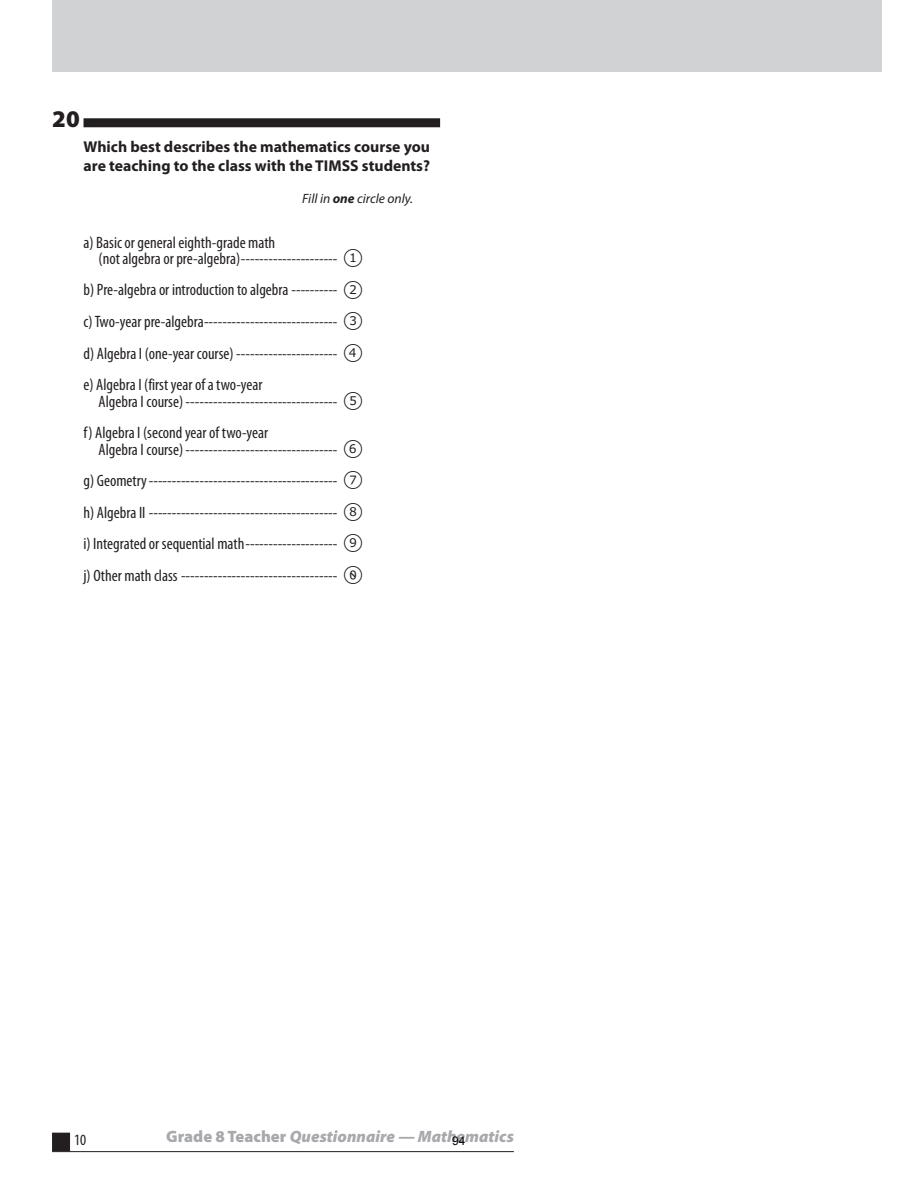
<style>
.page{position:relative;width:918px;height:1188px;background:#fff}
.page>*{position:absolute;margin:0;border:0;box-sizing:border-box;transform-origin:0 0}
.t1{font:900 24px "Myriad Pro";color:#231f20}
.t2{font:condensed 16.5px/16.5px "Myriad Pro";color:#231f20}
.t3{font:italic 900 16.5px "Myriad Pro";color:#a8a9ad}
.t4{font:700 15.75px/18.9px "Myriad Pro";color:#231f20}
.t5{font:condensed 15.75px "Myriad Pro";color:#231f20}
.t6{font:italic 13.5px "Myriad Pro";color:#231f20}
.t7{font:12px "Arial";color:#000}
.s1{font-weight:700}
.s2{font-family:"TIMSS options";font-stretch:normal;font-size:22.5px}
.s3{font-style:normal}
</style>
<div class="page">
<div style="left:53px;top:1133px;width:16px;height:17px;background:#231f20"></div>
<div style="left:52px;top:1133px;width:18px;height:18px;border:2px solid #231f20"></div>
<hr style="left:52px;top:1151px;width:462px;height:1px;background:#231f20">
<div style="left:52px;top:0;width:830px;height:72px;background:#d1d2d4"></div>
<div style="left:84px;top:118px;width:356px;height:9px;background:#231f20"></div>
<p class="t1" style="left:52px;top:105px;width:29px">20</p>
<p class="t4" style="left:84px;top:138px;width:348px">Which best describes the mathematics course you are teaching to the class with the TIMSS students?</p>
<p class="t6" style="left:302px;top:191px;width:112px">Fill in <span class="s1">one</span> circle only.</p>
<p class="t2" style="left:99px;top:234px;width:266px;text-indent:-15px">a) Basic or general eighth-grade math<br>(not algebra or pre-algebra) --------------------- <span class="s2">1</span></p>
<p class="t2" style="left:84px;top:282px;width:281px">b) Pre-algebra or introduction to algebra ---------- <span class="s2">2</span></p>
<p class="t2" style="left:84px;top:314px;width:281px">c) Two-year pre-algebra ----------------------------- <span class="s2">3</span></p>
<p class="t2" style="left:84px;top:345px;width:281px">d) Algebra I (one-year course) ---------------------- <span class="s2">4</span></p>
<p class="t2" style="left:99px;top:377px;width:266px;text-indent:-15px">e) Algebra I (first year of a two-year<br>Algebra I course) --------------------------------- <span class="s2">5</span></p>
<p class="t2" style="left:99px;top:425px;width:266px;text-indent:-15px">f) Algebra I (second year of two-year<br>Algebra I course) --------------------------------- <span class="s2">6</span></p>
<p class="t2" style="left:84px;top:473px;width:281px">g) Geometry ----------------------------------------- <span class="s2">7</span></p>
<p class="t2" style="left:84px;top:504px;width:281px">h) Algebra II ----------------------------------------- <span class="s2">8</span></p>
<p class="t2" style="left:84px;top:536px;width:281px">i) Integrated or sequential math -------------------- <span class="s2">9</span></p>
<p class="t2" style="left:84px;top:567px;width:281px">j) Other math class ---------------------------------- <span class="s2">0</span></p>
<p class="t5" style="left:74px;top:1131px;width:14px">10</p>
<p class="t3" style="left:166px;top:1127px;width:349px"><span class="s3">Grade 8 Teacher</span> Questionnaire — Mathematics</p>
<p class="t7" style="left:452px;top:1133px;width:15px">94</p>
</div>
